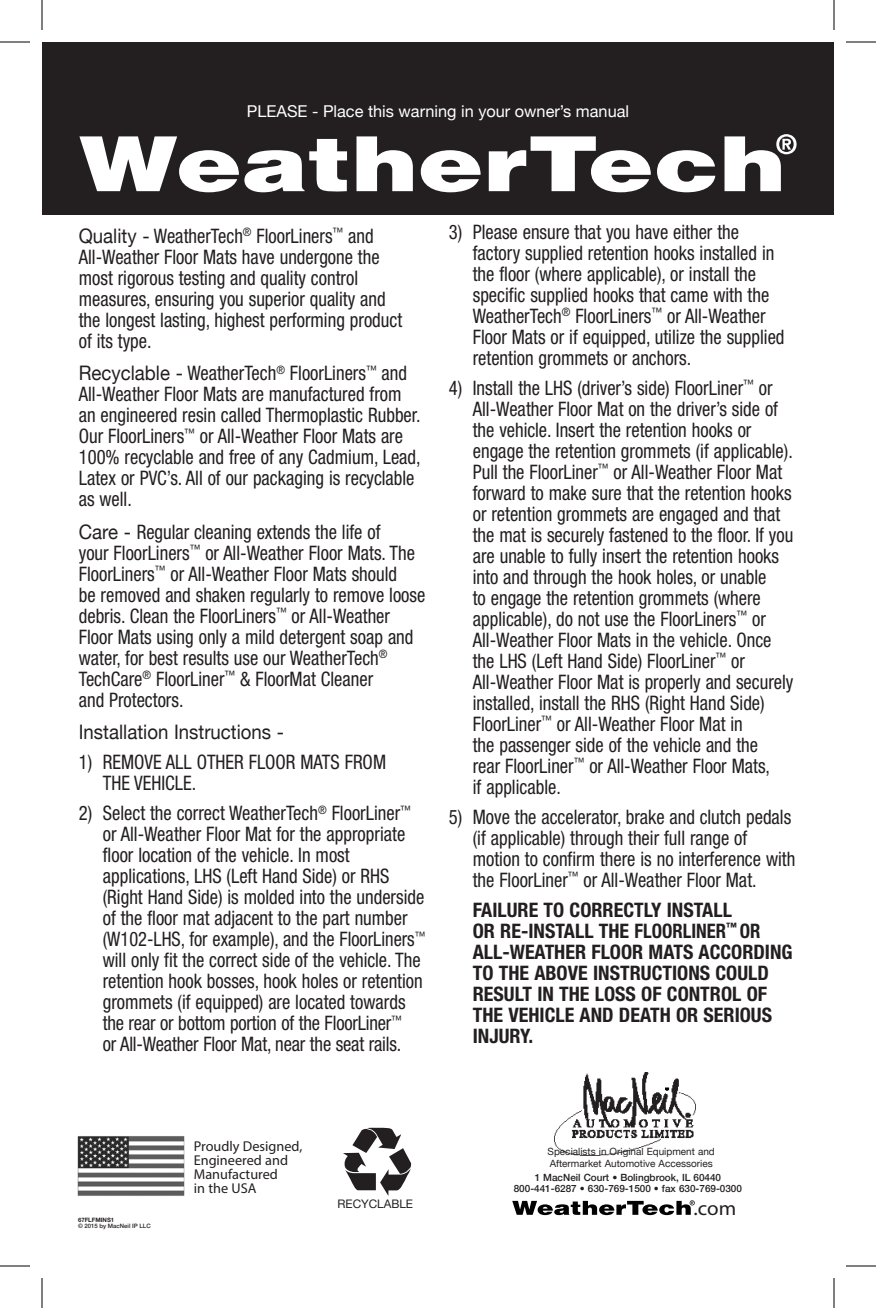
<style>
.page{position:relative;width:876px;height:1308px;background:#fff}
.page>*{position:absolute;margin:0;border:0;box-sizing:border-box;transform-origin:0 0}
.t1{font:condensed 20px/21px "Helvetica Neue";color:#231f20;scale:.93 1}
.t2{font:700 condensed 20px/21px "Helvetica Neue";color:#231f20}
.t3{font:20px "Helvetica Neue";color:#231f20;scale:.93 1}
.t4{font:20px "Myriad Pro";color:#231f20;scale:1.05 1}
.t5{font:16.4px "Helvetica Neue";color:#fff}
.t6{font:14.2px/13.8px "Myriad Pro";color:#231f20}
.t7{font:11.8px "Helvetica Neue";color:#231f20}
.t8{font:500 10px "Helvetica Neue";color:#231f20}
.t9{font:10px/12px "Helvetica Neue";color:#231f20}
.t10{font:500 6px "Helvetica Neue";color:#231f20}
.t11{font:700 6px "Helvetica Neue";color:#231f20}
.s1{font-stretch:normal}
</style>
<div class="page">
<div style="left:42px;top:42px;width:792px;height:172px;background:#231f20"></div>
<svg style="left:79px;top:136px;width:268px;height:56px"></svg>
<svg style="left:357px;top:136px;width:56px;height:55px"></svg>
<svg style="left:421px;top:150px;width:60px;height:42px"></svg>
<svg style="left:489px;top:136px;width:162px;height:56px"></svg>
<svg style="left:657px;top:150px;width:58px;height:42px"></svg>
<svg style="left:725px;top:134px;width:72px;height:57px"></svg>
<img style="left:555px;top:1073px;width:140px;height:83px">
<svg style="left:343px;top:1128px;width:68px;height:68px"></svg>
<img style="left:77px;top:1136px;width:108px;height:60px">
<svg style="left:512px;top:1200px;width:183px;height:15px"></svg>
<hr style="left:0;top:42px;width:30px;height:1px;background:#000">
<hr style="left:846px;top:42px;width:30px;height:1px;background:#000">
<hr style="left:0;top:1266px;width:30px;height:1px;background:#000">
<hr style="left:846px;top:1266px;width:30px;height:1px;background:#000">
<hr style="left:42px;top:0;width:1px;height:30px;background:#000">
<hr style="left:42px;top:1278px;width:1px;height:30px;background:#000">
<hr style="left:834px;top:0;width:1px;height:30px;background:#000">
<hr style="left:834px;top:1278px;width:1px;height:30px;background:#000">
<p class="t5" style="left:247px;top:99px;width:384px">PLEASE - Place this warning in your owner’s manual</p>
<p class="t1" style="left:79px;top:225px;width:349px"><span class="s1">Quality -</span> WeatherTech<sup>®</sup> FloorLiners<sup>™</sup> and All-Weather Floor Mats have undergone the most rigorous testing and quality control measures, ensuring you superior quality and the longest lasting, highest performing product of its type.</p>
<p class="t1" style="left:79px;top:363px;width:369px"><span class="s1">Recyclable -</span> WeatherTech<sup>®</sup> FloorLiners<sup>™</sup> and All-Weather Floor Mats are manufactured from an engineered resin called Thermoplastic Rubber.<br>Our FloorLiners<sup>™</sup> or All-Weather Floor Mats are 100% recyclable and free of any Cadmium, Lead, Latex or PVC’s. All of our packaging is recyclable as well.</p>
<p class="t1" style="left:79px;top:521px;width:374px"><span class="s1">Care -</span> Regular cleaning extends the life of<br>your FloorLiners<sup>™</sup> or All-Weather Floor Mats. The FloorLiners<sup>™</sup> or All-Weather Floor Mats should<br>be removed and shaken regularly to remove loose debris. Clean the FloorLiners<sup>™</sup> or All-Weather Floor Mats using only a mild detergent soap and water, for best results use our WeatherTech<sup>® </sup>TechCare<sup>®</sup> FloorLiner<sup>™</sup> &amp; FloorMat Cleaner<br>and Protectors.</p>
<p class="t3" style="left:79px;top:718px;width:222px">Installation Instructions -</p>
<p class="t1" style="left:103px;top:752px;width:306px;text-indent:-24px">1) REMOVE ALL OTHER FLOOR MATS FROM<br>THE VEHICLE.</p>
<p class="t1" style="left:103px;top:803px;width:348px;text-indent:-24px">2) Select the correct WeatherTech<sup>®</sup> FloorLiner<sup>™ </sup>or All-Weather Floor Mat for the appropriate floor location of the vehicle. In most applications, LHS (Left Hand Side) or RHS (Right Hand Side) is molded into the underside of the floor mat adjacent to the part number (W102-LHS, for example), and the FloorLiners<sup>™ </sup>will only fit the correct side of the vehicle. The retention hook bosses, hook holes or retention grommets (if equipped) are located towards the rear or bottom portion of the FloorLiner<sup>™<br></sup>or All-Weather Floor Mat, near the seat rails.</p>
<p class="t1" style="left:473px;top:221px;width:337px;text-indent:-24px">3) Please ensure that you have either the factory supplied retention hooks installed in the floor (where applicable), or install the specific supplied hooks that came with the WeatherTech<sup>®</sup> FloorLiners<sup>™</sup> or All-Weather Floor Mats or if equipped, utilize the supplied retention grommets or anchors.</p>
<p class="t1" style="left:473px;top:377px;width:346px;text-indent:-24px">4) Install the LHS (driver’s side) FloorLiner<sup>™</sup> or All-Weather Floor Mat on the driver’s side of the vehicle. Insert the retention hooks or engage the retention grommets (if applicable).<br>Pull the FloorLiner<sup>™</sup> or All-Weather Floor Mat forward to make sure that the retention hooks or retention grommets are engaged and that the mat is securely fastened to the floor. If you are unable to fully insert the retention hooks into and through the hook holes, or unable<br>to engage the retention grommets (where applicable), do not use the FloorLiners<sup>™</sup> or All-Weather Floor Mats in the vehicle. Once the LHS (Left Hand Side) FloorLiner<sup>™</sup> or All-Weather Floor Mat is properly and securely installed, install the RHS (Right Hand Side)<br>FloorLiner<sup>™</sup> or All-Weather Floor Mat in<br>the passenger side of the vehicle and the<br>rear FloorLiner<sup>™</sup> or All-Weather Floor Mats,<br>if applicable.</p>
<p class="t1" style="left:473px;top:806px;width:348px;text-indent:-24px">5) Move the accelerator, brake and clutch pedals (if applicable) through their full range of motion to confirm there is no interference with the FloorLiner<sup>™</sup> or All-Weather Floor Mat.</p>
<p class="t2" style="left:473px;top:899px;width:321px">FAILURE TO CORRECTLY INSTALL<br>OR RE-INSTALL THE FLOORLINER<sup>™</sup> OR<br>ALL-WEATHER FLOOR MATS ACCORDING<br>TO THE ABOVE INSTRUCTIONS COULD<br>RESULT IN THE LOSS OF CONTROL OF<br>THE VEHICLE AND DEATH OR SERIOUS<br>INJURY.</p>
<p class="t11" style="left:78px;top:1216px;width:38px">67FLFMINS1</p>
<p class="t10" style="left:78px;top:1221px;width:74px">© 2015 by MacNeil IP LLC</p>
<p class="t6" style="left:194px;top:1139px;width:110px">Proudly Designed,<br>Engineered and<br>Manufactured</p>
<p class="t6" style="left:194px;top:1181px;width:64px">in the USA</p>
<p class="t7" style="left:337px;top:1196px;width:77px">RECYCLABLE</p>
<p class="t9" style="left:548px;top:1146px;width:169px">Specialists in Original Equipment and<br>Aftermarket Automotive Accessories</p>
<p class="t8" style="left:535px;top:1169px;width:188px">1 MacNeil Court • Bolingbrook, IL 60440</p>
<p class="t8" style="left:514px;top:1181px;width:230px">800-441-6287 • 630-769-1500 • fax 630-769-0300</p>
<p class="t4" style="left:694px;top:1196px;width:42px">.com</p>
</div>
